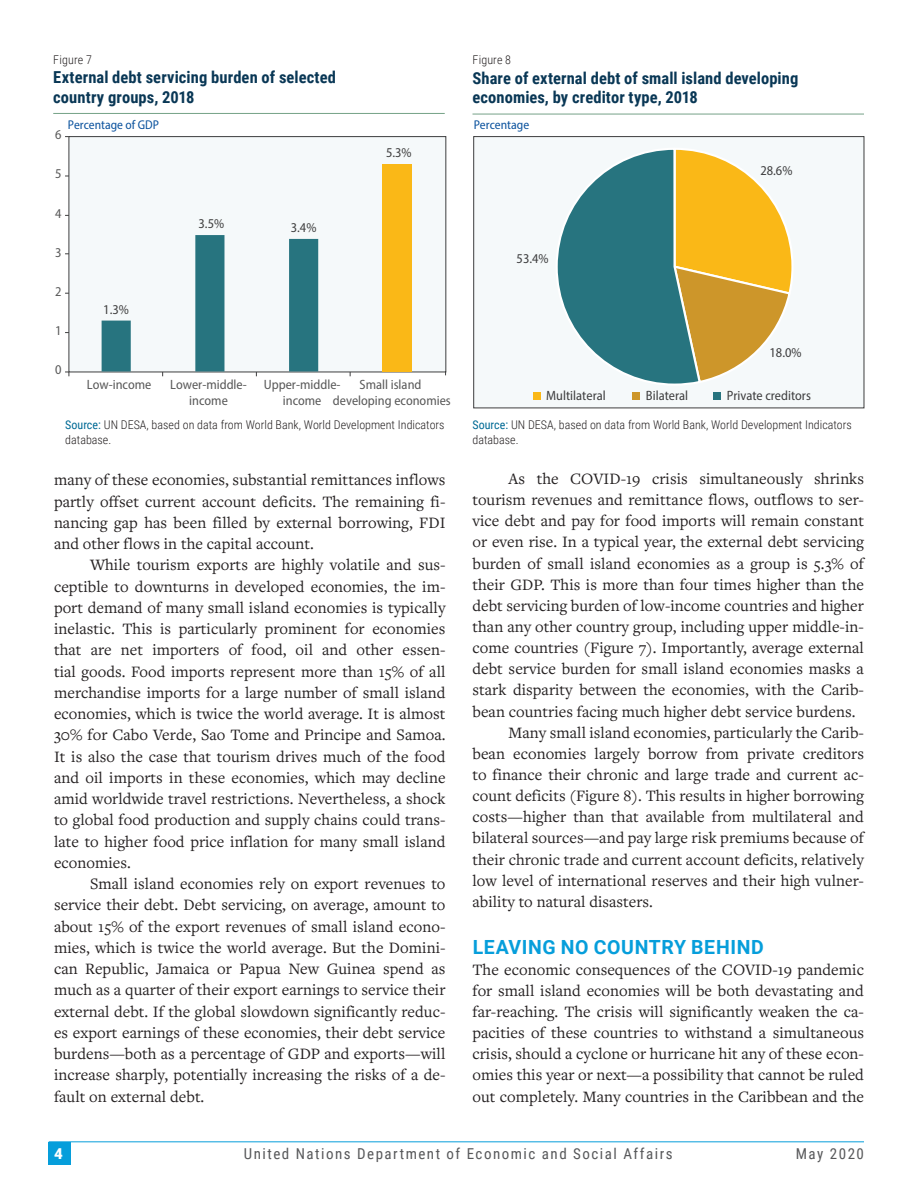
<style>
.page{position:relative;width:918px;height:1188px;background:#fff}
.page>*{position:absolute;margin:0;border:0;box-sizing:border-box;transform-origin:0 0}
.HL1{font:700 19.5px "Roboto";letter-spacing:.03em;color:#069edb}
.Body_Text{font:16.5px/21.3px "Freight Text Pro";letter-spacing:.005em;color:#231f20;text-align:justify}
.Firstpara{font:16.5px/21.1px "Freight Text Pro";letter-spacing:.005em;color:#231f20;text-align:justify}
.Figure_head_2{font:700 16.5px/19.5px "Roboto Condensed";letter-spacing:.005em;color:#093755}
.t1{font:15px "Roboto Condensed";letter-spacing:.1em;color:#57585a}
.t2{font:900 15px "Roboto";color:#fff}
.t3{font:semi-condensed 13.5px/16.2px "Myriad Pro";color:#595959;text-align:center}
.t4{font:semi-condensed 13.5px "Myriad Pro";color:#3e3e3f}
.t5{font:semi-condensed 13.5px "Myriad Pro";color:#404040}
.t6{font:semi-condensed 12.75px "Myriad Pro";color:#0c539e}
.Source{font:300 12px/15px "Roboto Condensed";letter-spacing:.005em;color:#231f20}
.Figure_head_1{font:300 12px "Roboto Condensed";letter-spacing:.015em;color:#231f20}
.s1{font-weight:400;color:#006a95}
</style>
<div class="page">
<div style="left:49px;top:1142px;width:22px;height:23px;background:#069edb"></div>
<hr style="left:49px;top:1141px;width:815px;height:1px;background:#069edb">
<hr style="left:53px;top:113px;width:392px;height:1px;background:#75a287">
<hr style="left:472px;top:114px;width:392px;height:1px;background:#75a287">
<div style="left:69px;top:137px;width:377px;height:235px;background:#f5f9fa"></div>
<div style="left:69px;top:136px;width:377px;height:236px;border:1px solid #3e3e3f"></div>
<div style="left:383px;top:164px;width:29px;height:207px;background:#fab817"></div>
<svg style="left:102px;top:235px;width:216px;height:141px"></svg>
<div style="left:474px;top:137px;width:390px;height:271px;background:#f5f9fa"></div>
<div style="left:473px;top:136px;width:391px;height:272px;border:1px solid #3e3e3f"></div>
<svg style="left:557px;top:149px;width:235px;height:235px"></svg>
<div style="left:533px;top:393px;width:7px;height:7px;background:#fab817"></div>
<div style="left:632px;top:393px;width:8px;height:7px;background:#cd962a"></div>
<div style="left:713px;top:393px;width:8px;height:7px;background:#27747f"></div>
<p class="Figure_head_1" style="left:53px;top:51px;width:40px">Figure 7</p>
<h6 class="Figure_head_2" style="left:53px;top:67px;width:284px">External debt servicing burden of selected country groups, 2018</h6>
<p class="Figure_head_1" style="left:472px;top:52px;width:40px">Figure 8</p>
<h6 class="Figure_head_2" style="left:472px;top:67px;width:327px">Share of external debt of small island developing economies, by creditor type, 2018</h6>
<p class="t6" style="left:68px;top:117px;width:93px">Percentage of GDP</p>
<p class="t6" style="left:474px;top:117px;width:57px">Percentage</p>
<p class="t3" style="left:55px;top:126px;width:8px">6</p>
<p class="t3" style="left:55px;top:166px;width:8px">5</p>
<p class="t3" style="left:55px;top:205px;width:8px">4</p>
<p class="t3" style="left:55px;top:244px;width:8px">3</p>
<p class="t3" style="left:55px;top:283px;width:8px">2</p>
<p class="t3" style="left:55px;top:322px;width:8px">1</p>
<p class="t3" style="left:55px;top:361px;width:8px">0</p>
<p class="t5" style="left:103px;top:301px;width:27px">1.3%</p>
<p class="t5" style="left:199px;top:215px;width:27px">3.5%</p>
<p class="t5" style="left:291px;top:219px;width:27px">3.4%</p>
<p class="t5" style="left:386px;top:144px;width:27px">5.3%</p>
<p class="t3" style="left:87px;top:376px;width:66px">Low-income</p>
<p class="t3" style="left:170px;top:376px;width:78px">Lower-middle&shy;income</p>
<p class="t3" style="left:264px;top:376px;width:78px">Upper-middle&shy;income</p>
<p class="t3" style="left:333px;top:376px;width:119px">Small island developing economies</p>
<p class="t4" style="left:517px;top:250px;width:34px">53.4%</p>
<p class="t4" style="left:760px;top:162px;width:34px">28.6%</p>
<p class="t4" style="left:770px;top:344px;width:34px">18.0%</p>
<p class="t4" style="left:546px;top:387px;width:61px">Multilateral</p>
<p class="t4" style="left:646px;top:387px;width:44px">Bilateral</p>
<p class="t4" style="left:727px;top:387px;width:86px">Private creditors</p>
<p class="Source" style="left:65px;top:417px;width:381px"><span class="s1">Source:</span> UN DESA, based on data from World Bank, World Development Indicators database.</p>
<p class="Source" style="left:472px;top:417px;width:381px"><span class="s1">Source:</span> UN DESA, based on data from World Bank, World Development Indicators database.</p>
<p class="Firstpara" style="left:54px;top:469px;width:393px">many of these economies, substantial remittances inflows partly offset current account deficits. The remaining fi&shy;nancing gap has been filled by external borrowing, FDI and other flows in the capital account.</p>
<p class="Body_Text" style="left:54px;top:554px;width:393px;text-indent:36px">While tourism exports are highly volatile and sus&shy;ceptible to downturns in developed economies, the im&shy;port demand of many small island economies is typically inelastic. This is particularly prominent for economies that are net importers of food, oil and other essen&shy;tial goods. Food imports represent more than 15% of all merchandise imports for a large number of small island economies, which is twice the world average. It is almost 30% for Cabo Verde, Sao Tome and Principe and Samoa.<br>It is also the case that tourism drives much of the food and oil imports in these economies, which may decline amid worldwide travel restrictions. Nevertheless, a shock to global food production and supply chains could trans&shy;late to higher food price inflation for many small island economies.</p>
<p class="Body_Text" style="left:54px;top:873px;width:393px;text-indent:36px">Small island economies rely on export revenues to service their debt. Debt servicing, on average, amount to about 15% of the export revenues of small island econo&shy;mies, which is twice the world average. But the Domini&shy;can Republic, Jamaica or Papua New Guinea spend as much as a quarter of their export earnings to service their external debt. If the global slowdown significantly reduc&shy;es export earnings of these economies, their debt service burdens—both as a percentage of GDP and exports—will increase sharply, potentially increasing the risks of a de&shy;fault on external debt.</p>
<p class="Body_Text" style="left:472px;top:468px;width:393px;text-indent:36px">As the COVID-19 crisis simultaneously shrinks tourism revenues and remittance flows, outflows to ser&shy;vice debt and pay for food imports will remain constant or even rise. In a typical year, the external debt servicing burden of small island economies as a group is 5.3% of their GDP. This is more than four times higher than the debt servicing burden of low-income countries and higher than any other country group, including upper middle-in&shy;come countries (Figure 7). Importantly, average external debt service burden for small island economies masks a stark disparity between the economies, with the Carib&shy;bean countries facing much higher debt service burdens.</p>
<p class="Body_Text" style="left:472px;top:721px;width:393px;text-indent:36px">Many small island economies, particularly the Carib&shy;bean economies largely borrow from private creditors to finance their chronic and large trade and current ac&shy;count deficits (Figure 8). This results in higher borrowing costs—higher than that available from multilateral and bilateral sources—and pay large risk premiums because of their chronic trade and current account deficits, relatively low level of international reserves and their high vulner&shy;ability to natural disasters.</p>
<p class="HL1" style="left:473px;top:933px;width:292px">LEAVING NO COUNTRY BEHIND</p>
<p class="Firstpara" style="left:472px;top:958px;width:393px">The economic consequences of the COVID-19 pandemic for small island economies will be both devastating and far-reaching. The crisis will significantly weaken the ca&shy;pacities of these countries to withstand a simultaneous crisis, should a cyclone or hurricane hit any of these econ&shy;omies this year or next—a possibility that cannot be ruled out completely. Many countries in the Caribbean and the</p>
<p class="t2" style="left:54px;top:1143px;width:10px">4</p>
<p class="t1" style="left:244px;top:1143px;width:430px">United Nations Department of Economic and Social Affairs</p>
<p class="t1" style="left:796px;top:1143px;width:70px">May 2020</p>
</div>
